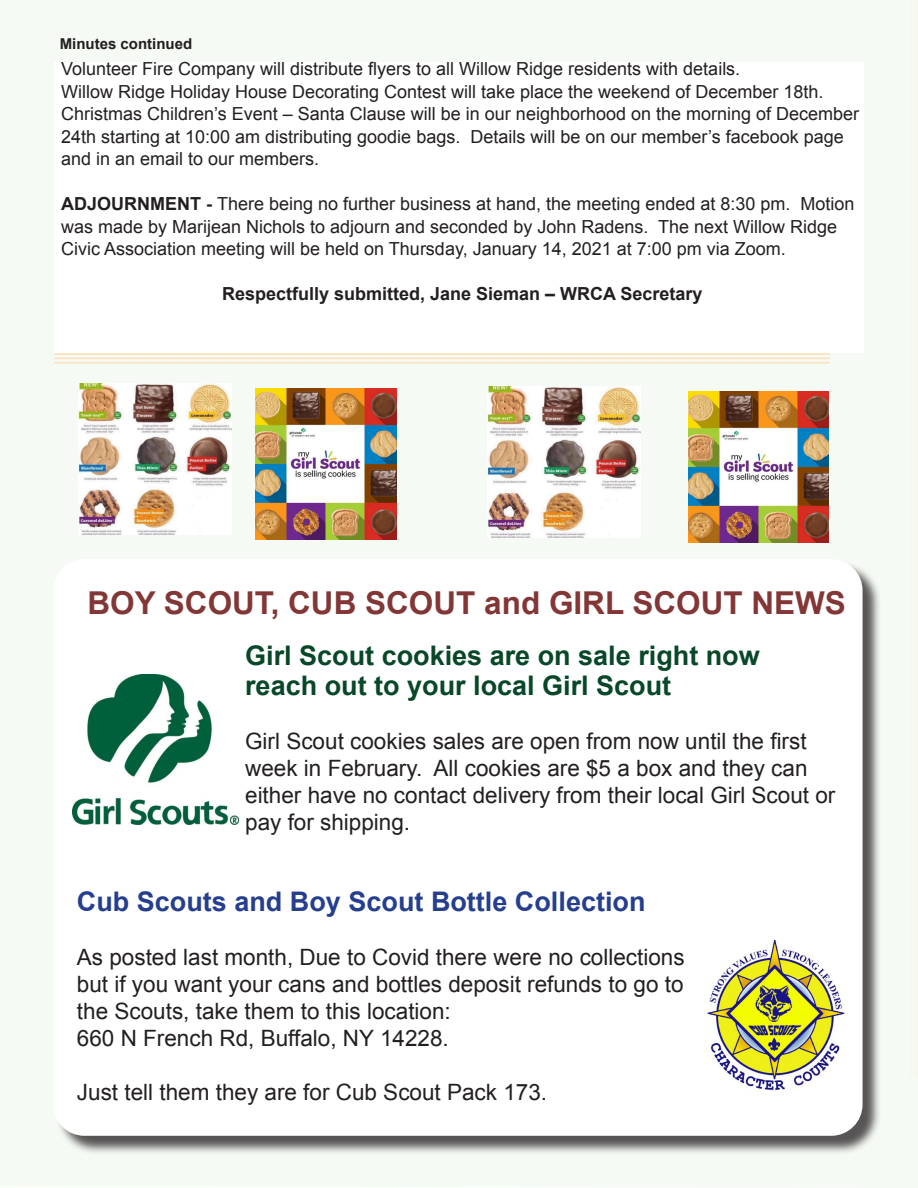
<style>
.page{position:relative;width:918px;height:1188px;background:#f5faf4}
.page>*{position:absolute;margin:0;border:0;box-sizing:border-box;transform-origin:0 0}
.t1{font:700 31.5px "Arial";color:#823736}
.t2{font:700 27px/30px "Arial";color:#084727}
.t3{font:700 27px "Arial";color:#253f8e}
.t4{font:22.5px/27px "Arial";color:#231f20}
.t5{font:18px/22.5px "Arial";color:#231f20}
.t6{font:700 18px "Arial";color:#231f20}
.t7{font:700 15px "Arial";color:#231f20}
.s1{font-weight:700}
</style>
<div class="page">
<div style="left:55px;top:561px;width:827px;height:594px;background:#231f20;opacity:.75"></div>
<div style="left:53px;top:559px;width:810px;height:577px;background:#fff;border-radius:31px"></div>
<hr style="left:917px;top:0;width:1px;height:1078px;background:#fde2bd">
<hr style="left:914px;top:0;width:1px;height:1078px;background:#fde2bd">
<hr style="left:910px;top:0;width:2px;height:1078px;background:#fde2bd">
<img style="left:706px;top:940px;width:139px;height:151px">
<img style="left:72px;top:675px;width:166px;height:149px">
<img style="left:256px;top:388px;width:140px;height:151px">
<img style="left:78px;top:383px;width:154px;height:152px">
<img style="left:689px;top:391px;width:140px;height:152px">
<img style="left:487px;top:387px;width:154px;height:151px">
<hr style="left:54px;top:353px;width:776px;height:2px;background:#fde2bd">
<hr style="left:54px;top:357px;width:776px;height:2px;background:#fde2bd">
<hr style="left:54px;top:362px;width:776px;height:2px;background:#fde2bd">
<div style="left:54px;top:62px;width:809px;height:291px;background:#fff"></div>
<p class="t7" style="left:60px;top:34px;width:134px">Minutes continued</p>
<p class="t5" style="left:61px;top:58px;width:800px">Volunteer Fire Company will distribute flyers to all Willow Ridge residents with details.<br>Willow Ridge Holiday House Decorating Contest will take place the weekend of December 18th.<br>Christmas Children’s Event – Santa Clause will be in our neighborhood on the morning of December 24th starting at 10:00 am distributing goodie bags. Details will be on our member’s facebook page and in an email to our members.</p>
<p class="t5" style="left:61px;top:193px;width:795px"><span class="s1">ADJOURNMENT -</span> There being no further business at hand, the meeting ended at 8:30 pm. Motion was made by Marijean Nichols to adjourn and seconded by John Radens. The next Willow Ridge<br>Civic Association meeting will be held on Thursday, January 14, 2021 at 7:00 pm via Zoom.</p>
<p class="t6" style="left:222px;top:282px;width:482px">Respectfully submitted, Jane Sieman – WRCA Secretary</p>
<h1 class="t1" style="left:88px;top:583px;width:760px">BOY SCOUT, CUB SCOUT and GIRL SCOUT NEWS</h1>
<h2 class="t2" style="left:245px;top:642px;width:516px">Girl Scout cookies are on sale right now reach out to your local Girl Scout</h2>
<p class="t4" style="left:245px;top:728px;width:592px">Girl Scout cookies sales are open from now until the first week in February. All cookies are $5 a box and they can either have no contact delivery from their local Girl Scout or pay for shipping.</p>
<h2 class="t3" style="left:77px;top:884px;width:570px">Cub Scouts and Boy Scout Bottle Collection</h2>
<p class="t4" style="left:77px;top:944px;width:609px">As posted last month, Due to Covid there were no collections but if you want your cans and bottles deposit refunds to go to the Scouts, take them to this location:<br>660 N French Rd, Buffalo, NY 14228.</p>
<p class="t4" style="left:77px;top:1079px;width:472px">Just tell them they are for Cub Scout Pack 173.</p>
</div>
